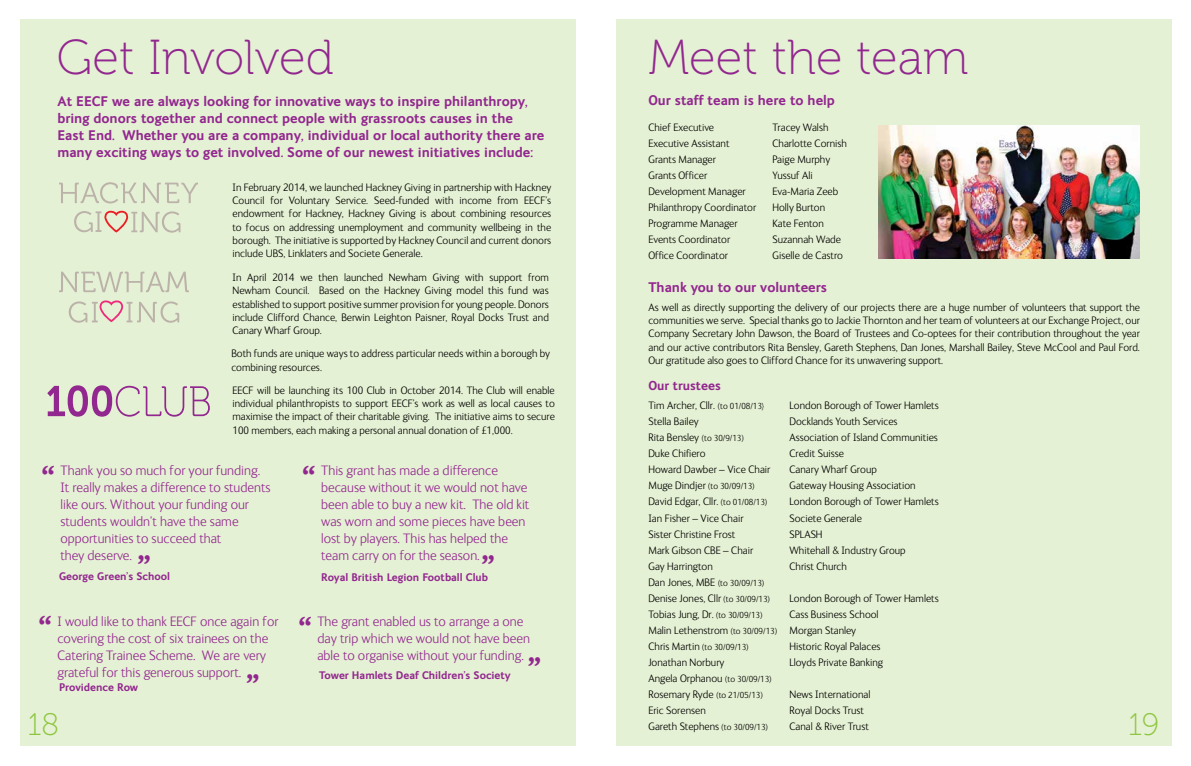
<style>
.page{position:relative;width:1191px;height:766px;background:#fff}
.page>*{position:absolute;margin:0;border:0;box-sizing:border-box;transform-origin:0 0}
.t1{font:49px "Museo 100";color:#92278f}
.t2{font:700 40px "FS Ingrid";color:#92278f}
.t3{font:31px "Museo 100";color:#8dc63f}
.t4{font:300 14px/17px "FS Ingrid";color:#92278f}
.t5{font:700 14px/16.8px "FS Ingrid";color:#92278f}
.t6{font:700 13px "FS Ingrid";color:#92278f}
.t7{font:300 11px/13.2px "FS Ingrid";color:#000}
.t8{font:700 11px "FS Ingrid";color:#92278f}
.t9{font:300 9px "FS Ingrid";color:#000}
.s1{font-size:9px}
.s2{font-size:11px}
</style>
<div class="page">
<div style="left:616px;top:20px;width:555px;height:726px;background:#e5f1d4"></div>
<div style="left:20px;top:20px;width:555px;height:726px;background:#e5f1d4"></div>
<img style="left:878px;top:125px;width:262px;height:133px">
<svg style="left:47px;top:385px;width:163px;height:31px"></svg>
<svg style="left:59px;top:182px;width:139px;height:21px"></svg>
<svg style="left:74px;top:211px;width:106px;height:21px"></svg>
<svg style="left:59px;top:271px;width:130px;height:21px"></svg>
<svg style="left:69px;top:300px;width:110px;height:22px"></svg>
<h1 class="t1" style="left:57px;top:31px;width:278px">Get Involved</h1>
<h1 class="t1" style="left:648px;top:31px;width:322px">Meet the team</h1>
<p class="t5" style="left:57px;top:93px;width:488px">At EECF we are always looking for innovative ways to inspire philanthropy, bring donors together and connect people with grassroots causes in the<br>East End. Whether you are a company, individual or local authority there are many exciting ways to get involved. Some of our newest initiatives include:</p>
<p class="t7" style="left:232px;top:181px;width:320px;text-align:justify">In February 2014, we launched Hackney Giving in partnership with Hackney Council for Voluntary Service. Seed-funded with income from EECF’s endowment for Hackney, Hackney Giving is about combining resources to focus on addressing unemployment and community wellbeing in the borough. The initiative is supported by Hackney Council and current donors include UBS, Linklaters and Societe Generale.</p>
<p class="t7" style="left:232px;top:271px;width:318px;text-align:justify">In April 2014 we then launched Newham Giving with support from Newham Council. Based on the Hackney Giving model this fund was established to support positive summer provision for young people. Donors include Clifford Chance, Berwin Leighton Paisner, Royal Docks Trust and Canary Wharf Group.</p>
<p class="t7" style="left:231px;top:347px;width:320px">Both funds are unique ways to address particular needs within a borough by combining resources.</p>
<p class="t7" style="left:232px;top:384px;width:324px;text-align:justify">EECF will be launching its 100 Club in October 2014. The Club will enable individual philanthropists to support EECF’s work as well as local causes to maximise the impact of their charitable giving. The initiative aims to secure 100 members, each making a personal annual donation of £1,000.</p>
<h2 class="t2" style="left:41px;top:459px;width:15px">“</h2>
<p class="t4" style="left:60px;top:462px;width:211px">Thank you so much for your funding.<br>It really makes a difference to students like ours. Without your funding our students wouldn’t have the same opportunities to succeed that<br>they deserve.</p>
<p class="t8" style="left:59px;top:569px;width:113px">George Green’s School</p>
<h2 class="t2" style="left:138px;top:547px;width:15px">”</h2>
<h2 class="t2" style="left:301px;top:459px;width:15px">“</h2>
<p class="t4" style="left:321px;top:462px;width:210px">This grant has made a difference because without it we would not have been able to buy a new kit. The old kit was worn and some pieces have been lost by players. This has helped the team carry on for the season.</p>
<p class="t8" style="left:321px;top:570px;width:168px">Royal British Legion Football Club</p>
<h2 class="t2" style="left:482px;top:547px;width:15px">”</h2>
<h2 class="t2" style="left:38px;top:609px;width:15px">“</h2>
<p class="t4" style="left:57px;top:612px;width:222px">I would like to thank EECF once again for covering the cost of six trainees on the Catering Trainee Scheme. We are very grateful for this generous support.</p>
<h2 class="t2" style="left:247px;top:666px;width:15px">”</h2>
<p class="t8" style="left:59px;top:681px;width:81px">Providence Row</p>
<h2 class="t2" style="left:298px;top:610px;width:15px">“</h2>
<p class="t4" style="left:317px;top:613px;width:214px">The grant enabled us to arrange a one day trip which we would not have been able to organise without your funding.</p>
<h2 class="t2" style="left:528px;top:649px;width:15px">”</h2>
<p class="t8" style="left:319px;top:668px;width:193px">Tower Hamlets Deaf Children’s Society</p>
<p class="t5" style="left:648px;top:92px;width:188px">Our staff team is here to help</p>
<p class="t7" style="left:648px;top:120px;width:67px">Chief Executive</p>
<p class="t7" style="left:772px;top:120px;width:57px">Tracey Walsh</p>
<p class="t7" style="left:648px;top:136px;width:83px">Executive Assistant</p>
<p class="t7" style="left:772px;top:136px;width:76px">Charlotte Cornish</p>
<p class="t7" style="left:648px;top:152px;width:69px">Grants Manager</p>
<p class="t7" style="left:772px;top:152px;width:59px">Paige Murphy</p>
<p class="t7" style="left:648px;top:168px;width:60px">Grants Officer</p>
<p class="t7" style="left:772px;top:168px;width:42px">Yussuf Ali</p>
<p class="t7" style="left:648px;top:185px;width:99px">Development Manager</p>
<p class="t7" style="left:772px;top:185px;width:67px">Eva-Maria Zeeb</p>
<p class="t7" style="left:648px;top:201px;width:109px">Philanthropy Coordinator</p>
<p class="t7" style="left:772px;top:201px;width:54px">Holly Burton</p>
<p class="t7" style="left:648px;top:217px;width:91px">Programme Manager</p>
<p class="t7" style="left:772px;top:217px;width:53px">Kate Fenton</p>
<p class="t7" style="left:648px;top:233px;width:83px">Events Coordinator</p>
<p class="t7" style="left:772px;top:233px;width:70px">Suzannah Wade</p>
<p class="t7" style="left:648px;top:249px;width:81px">Office Coordinator</p>
<p class="t7" style="left:772px;top:249px;width:72px">Giselle de Castro</p>
<p class="t5" style="left:648px;top:279px;width:180px">Thank you to our volunteers</p>
<p class="t7" style="left:648px;top:301px;width:493px;text-align:justify">As well as directly supporting the delivery of our projects there are a huge number of volunteers that support the communities we serve. Special thanks go to Jackie Thornton and her team of volunteers at our Exchange Project, our Company Secretary John Dawson, the Board of Trustees and Co-optees for their contribution throughout the year and our active contributors Rita Bensley, Gareth Stephens, Dan Jones, Marshall Bailey, Steve McCool and Paul Ford.<br>Our gratitude also goes to Clifford Chance for its unwavering support.</p>
<p class="t6" style="left:648px;top:378px;width:74px">Our trustees</p>
<p class="t7" style="left:648px;top:399px;width:118px">Tim Archer, Cllr. <span class="s1">(to 01/08/13}</span></p>
<p class="t7" style="left:789px;top:399px;width:151px">London Borough of Tower Hamlets</p>
<p class="t7" style="left:648px;top:415px;width:52px">Stella Bailey</p>
<p class="t7" style="left:789px;top:415px;width:110px">Docklands Youth Services</p>
<p class="t7" style="left:648px;top:431px;width:97px">Rita Bensley <span class="s1">(to 30/9/13)</span></p>
<p class="t7" style="left:789px;top:431px;width:150px">Association of Island Communities</p>
<p class="t7" style="left:648px;top:447px;width:59px">Duke Chifiero</p>
<p class="t7" style="left:789px;top:447px;width:56px">Credit Suisse</p>
<p class="t7" style="left:648px;top:463px;width:123px">Howard Dawber – Vice Chair</p>
<p class="t7" style="left:789px;top:463px;width:89px">Canary Wharf Group</p>
<p class="t9" style="left:648px;top:481px;width:108px"><span class="s2">Muge Dindjer</span> (to 30/09/13)</p>
<p class="t7" style="left:789px;top:479px;width:128px">Gateway Housing Association</p>
<p class="t7" style="left:648px;top:495px;width:121px">David Edgar, Cllr. <span class="s1">(to 01/08/13)</span></p>
<p class="t7" style="left:789px;top:495px;width:151px">London Borough of Tower Hamlets</p>
<p class="t7" style="left:648px;top:511px;width:97px">Ian Fisher – Vice Chair</p>
<p class="t7" style="left:789px;top:511px;width:74px">Societe Generale</p>
<p class="t7" style="left:648px;top:527px;width:88px">Sister Christine Frost</p>
<p class="t7" style="left:789px;top:527px;width:35px">SPLASH</p>
<p class="t7" style="left:648px;top:543px;width:106px">Mark Gibson CBE – Chair</p>
<p class="t7" style="left:789px;top:543px;width:118px">Whitehall &amp; Industry Group</p>
<p class="t7" style="left:648px;top:559px;width:66px">Gay Harrington</p>
<p class="t7" style="left:789px;top:559px;width:59px">Christ Church</p>
<p class="t7" style="left:648px;top:574px;width:123px;line-height:16px">Dan Jones, MBE <span class="s1">(to 30/09/13)<br></span>Denise Jones, Cllr <span class="s1">(to 30/09/13)</span></p>
<p class="t7" style="left:789px;top:591px;width:151px">London Borough of Tower Hamlets</p>
<p class="t7" style="left:648px;top:606px;width:232px;line-height:16px;text-indent:141px">Cass Business School<br>Malin Lethenstrom <span class="s1">(to 30/09/13)</span> Morgan Stanley</p>
<p class="t9" style="left:648px;top:642px;width:102px"><span class="s2">Chris Martin</span> (to 30/09/13)</p>
<p class="t7" style="left:789px;top:639px;width:93px">Historic Royal Palaces</p>
<p class="t7" style="left:648px;top:655px;width:77px">Jonathan Norbury</p>
<p class="t7" style="left:789px;top:655px;width:95px">Lloyds Private Banking</p>
<p class="t7" style="left:648px;top:670px;width:125px;line-height:16px">Angela Orphanou <span class="s1">(to 30/09/13)<br></span>Rosemary Ryde <span class="s1">(to 21/05/13)</span></p>
<p class="t7" style="left:648px;top:607px;width:116px">Tobias Jung, Dr. <span class="s1">(to 30/09/13)</span></p>
<p class="t7" style="left:789px;top:687px;width:82px">News International</p>
<p class="t7" style="left:648px;top:703px;width:59px">Eric Sorensen</p>
<p class="t7" style="left:789px;top:703px;width:76px">Royal Docks Trust</p>
<p class="t7" style="left:648px;top:720px;width:121px">Gareth Stephens <span class="s1">(to 30/09/13)</span></p>
<p class="t7" style="left:789px;top:720px;width:81px">Canal &amp; River Trust</p>
<h3 class="t3" style="left:28px;top:708px;width:33px">18</h3>
<h3 class="t3" style="left:1128px;top:708px;width:32px">19</h3>
</div>
